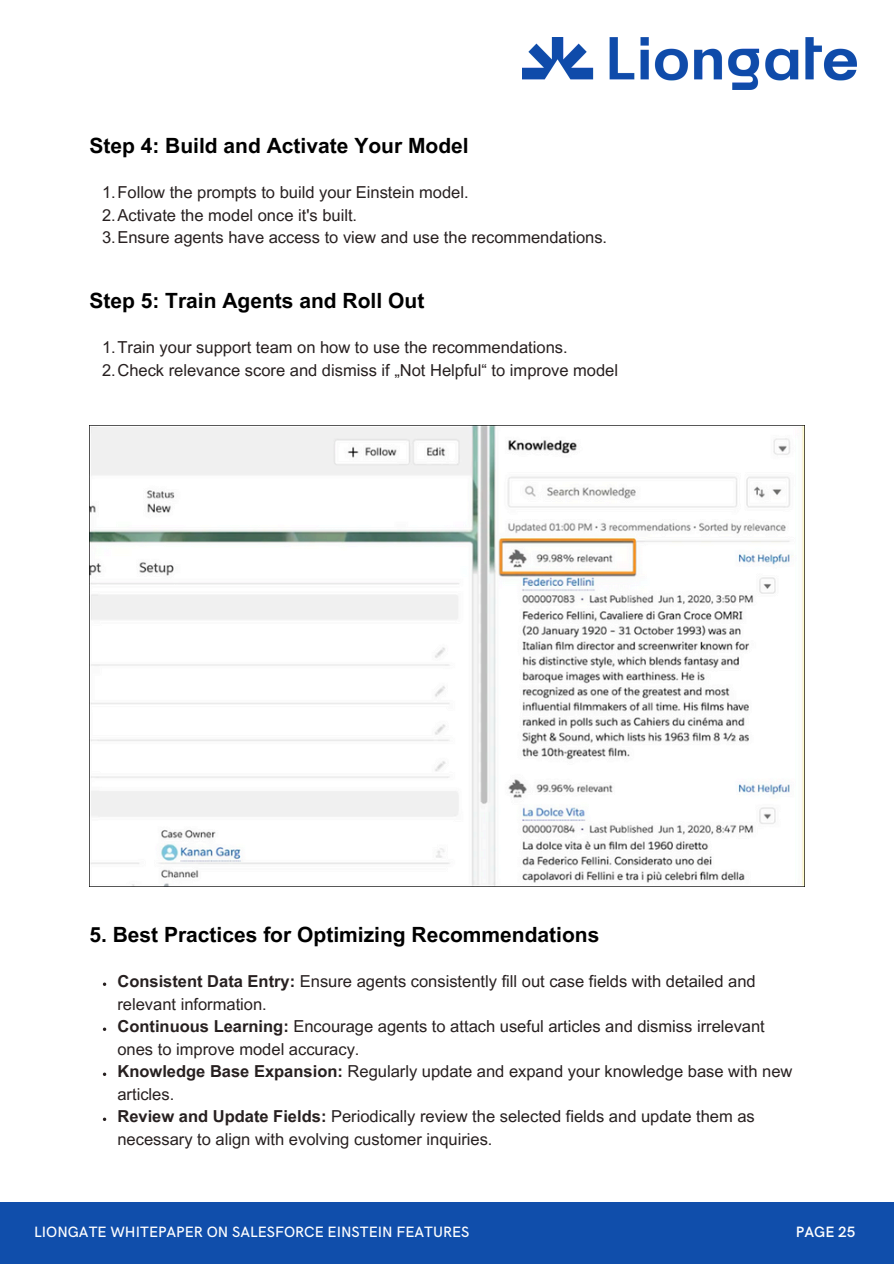
<style>
.page{position:relative;width:894px;height:1264px;background:#fff}
.page>*{position:absolute;margin:0;border:0;box-sizing:border-box;transform-origin:0 0}
.t1{font:700 21px "Arial MT Pro";color:#000}
.t2{font:16.5px/22.5px "Arial MT Pro";color:#272020}
.t3{font:500 15px "HK Grotesk";color:#fff}
.t4{font:600 15px "HK Grotesk";color:#fff}
.s1{font-weight:700}
</style>
<div class="page">
<div style="left:0;top:1202px;width:893px;height:61px;background:#104eab"></div>
<img style="left:522px;top:38px;width:334px;height:51px">
<img style="left:89px;top:425px;width:715px;height:461px">
<p class="t1" style="left:89px;top:138px;width:381px">Step 4: Build and Activate Your Model</p>
<p class="t2" style="left:102px;top:183px;width:368px">1.Follow the prompts to build your Einstein model.</p>
<p class="t2" style="left:102px;top:206px;width:256px">2.Activate the model once it's built.</p>
<h1 class="t2" style="left:102px;top:228px;width:506px">3.Ensure agents have access to view and use the recommendations.</h1>
<p class="t1" style="left:89px;top:293px;width:336px">Step 5: Train Agents and Roll Out</p>
<p class="t2" style="left:102px;top:338px;width:467px">1.Train your support team on how to use the recommendations.</p>
<p class="t2" style="left:102px;top:361px;width:517px">2.Check relevance score and dismiss if „Not Helpful“ to improve model</p>
<h1 class="t1" style="left:89px;top:926px;width:511px">5. Best Practices for Optimizing Recommendations</h1>
<p class="t2" style="left:117px;top:972px;width:639px"><span class="s1">Consistent Data Entry:</span> Ensure agents consistently fill out case fields with detailed and relevant information.</p>
<p class="t2" style="left:117px;top:1017px;width:648px"><span class="s1">Continuous Learning:</span> Encourage agents to attach useful articles and dismiss irrelevant ones to improve model accuracy.</p>
<p class="t2" style="left:117px;top:1062px;width:676px"><span class="s1">Knowledge Base Expansion:</span> Regularly update and expand your knowledge base with new articles.</p>
<p class="t2" style="left:117px;top:1107px;width:638px"><span class="s1">Review and Update Fields:</span> Periodically review the selected fields and update them as necessary to align with evolving customer inquiries.</p>
<h2 class="t3" style="left:34px;top:1223px;width:437px">LIONGATE WHITEPAPER ON SALESFORCE EINSTEIN FEATURES</h2>
<h2 class="t4" style="left:795px;top:1223px;width:61px">PAGE 25</h2>
</div>
